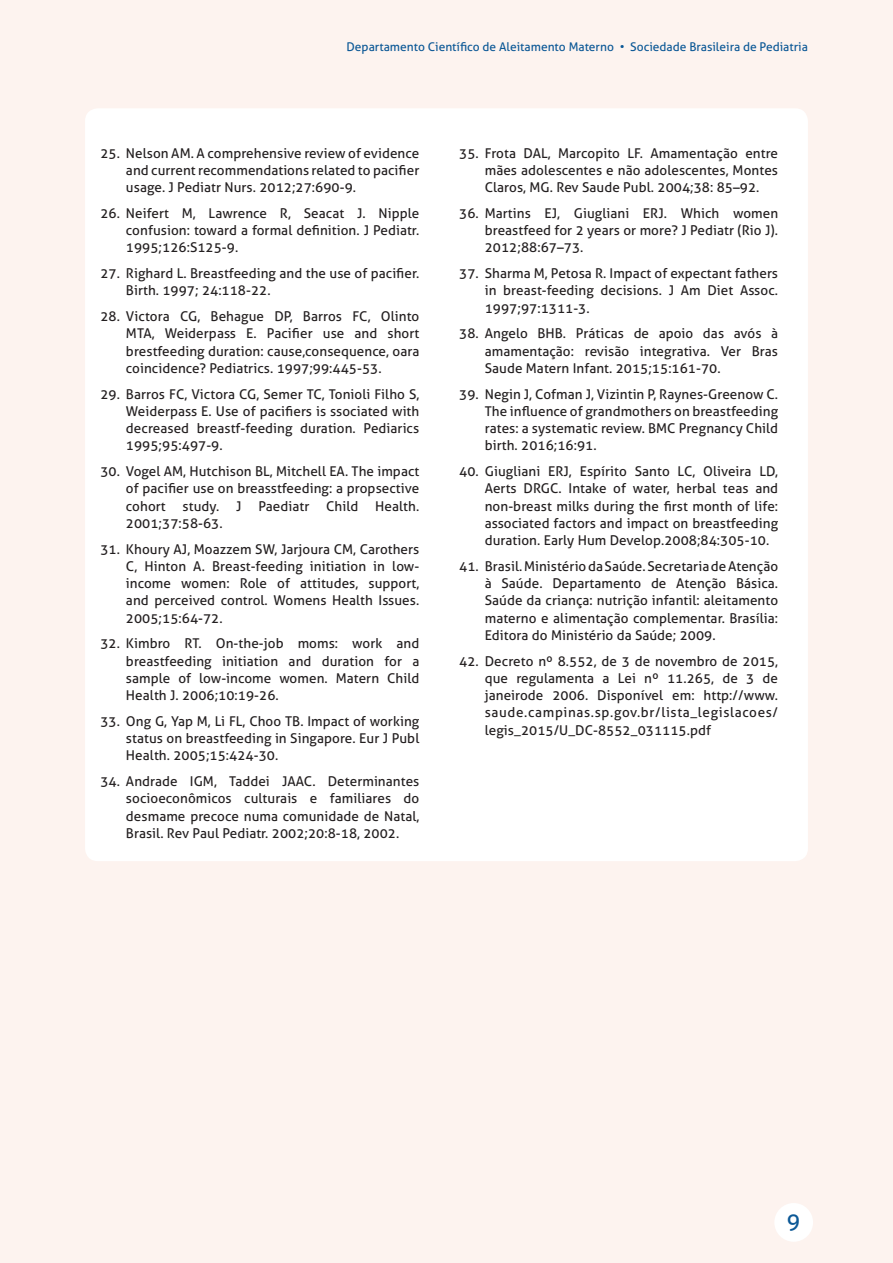
<style>
.page{position:relative;width:893px;height:1263px;background:#fdf3ef}
.page>*{position:absolute;margin:0;border:0;box-sizing:border-box;transform-origin:0 0}
.t1{font:22.5px "Aller";color:#0c5896}
.t2{font:13.5px/17.2px "Aller";letter-spacing:.005em;color:#231f20;text-align:justify}
.t3{font:12px "Aller";color:#0c5896}
</style>
<div class="page">
<div style="left:774px;top:1203px;width:39px;height:39px;background:#fff;border-radius:50%"></div>
<div style="left:85px;top:108px;width:723px;height:753px;background:#fff;border-radius:13px"></div>
<p class="t3" style="left:347px;top:39px;width:463px">Departamento Científico de Aleitamento Materno • Sociedade Brasileira de Pediatria</p>
<p class="t2" style="left:126px;top:144px;width:295px;text-indent:-26px">25. Nelson AM. A comprehensive review of evidence and current recommendations related to pacifier usage. J Pediatr Nurs. 2012;27:690-9.</p>
<p class="t2" style="left:126px;top:205px;width:295px;text-indent:-26px">26. Neifert M, Lawrence R, Seacat J. Nipple confusion: toward a formal definition. J Pediatr.<br>1995;126:S125-9.</p>
<p class="t2" style="left:126px;top:265px;width:295px;text-indent:-26px">27. Righard L. Breastfeeding and the use of pacifier.<br>Birth. 1997; 24:118-22.</p>
<p class="t2" style="left:126px;top:308px;width:295px;text-indent:-26px">28. Victora CG, Behague DP, Barros FC, Olinto MTA, Weiderpass E. Pacifier use and short brestfeeding duration: cause,consequence, oara coincidence? Pediatrics. 1997;99:445-53.</p>
<p class="t2" style="left:126px;top:385px;width:295px;text-indent:-26px">29. Barros FC, Victora CG, Semer TC, Tonioli Filho S, Weiderpass E. Use of pacifiers is ssociated with decreased breastf-feeding duration. Pediarics 1995;95:497-9.</p>
<p class="t2" style="left:126px;top:463px;width:295px;text-indent:-26px">30. Vogel AM, Hutchison BL, Mitchell EA. The impact of pacifier use on breasstfeeding: a propsective cohort study. J Paediatr Child Health.<br>2001;37:58-63.</p>
<p class="t2" style="left:126px;top:540px;width:295px;text-indent:-26px">31. Khoury AJ, Moazzem SW, Jarjoura CM, Carothers C, Hinton A. Breast-feeding initiation in low&shy;income women: Role of attitudes, support, and perceived control. Womens Health Issues.<br>2005;15:64-72.</p>
<p class="t2" style="left:126px;top:635px;width:295px;text-indent:-26px">32. Kimbro RT. On-the-job moms: work and breastfeeding initiation and duration for a sample of low-income women. Matern Child Health J. 2006;10:19-26.</p>
<p class="t2" style="left:126px;top:713px;width:295px;text-indent:-26px">33. Ong G, Yap M, Li FL, Choo TB. Impact of working status on breastfeeding in Singapore. Eur J Publ Health. 2005;15:424-30.</p>
<p class="t2" style="left:126px;top:773px;width:295px;text-indent:-26px">34. Andrade IGM, Taddei JAAC. Determinantes socioeconômicos culturais e familiares do desmame precoce numa comunidade de Natal, Brasil. Rev Paul Pediatr. 2002;20:8-18, 2002.</p>
<p class="t2" style="left:485px;top:144px;width:295px;text-indent:-26px">35. Frota DAL, Marcopito LF. Amamentação entre mães adolescentes e não adolescentes, Montes Claros, MG. Rev Saude Publ. 2004;38: 85–92.</p>
<p class="t2" style="left:485px;top:205px;width:295px;text-indent:-26px">36. Martins EJ, Giugliani ERJ. Which women breastfeed for 2 years or more? J Pediatr (Rio J).<br>2012;88:67–73.</p>
<p class="t2" style="left:485px;top:265px;width:295px;text-indent:-26px">37. Sharma M, Petosa R. Impact of expectant fathers in breast-feeding decisions. J Am Diet Assoc.<br>1997;97:1311-3.</p>
<p class="t2" style="left:485px;top:325px;width:295px;text-indent:-26px">38. Angelo BHB. Práticas de apoio das avós à amamentação: revisão integrativa. Ver Bras Saude Matern Infant. 2015;15:161-70.</p>
<p class="t2" style="left:485px;top:385px;width:295px;text-indent:-26px">39. Negin J, Cofman J, Vizintin P, Raynes-Greenow C.<br>The influence of grandmothers on breastfeeding rates: a systematic review. BMC Pregnancy Child birth. 2016;16:91.</p>
<p class="t2" style="left:485px;top:463px;width:295px;text-indent:-26px">40. Giugliani ERJ, Espírito Santo LC, Oliveira LD, Aerts DRGC. Intake of water, herbal teas and non-breast milks during the first month of life: associated factors and impact on breastfeeding duration. Early Hum Develop.2008;84:305-10.</p>
<p class="t2" style="left:485px;top:558px;width:295px;text-indent:-26px">41. Brasil. Ministério da Saúde. Secretaria de Atenção à Saúde. Departamento de Atenção Básica.<br>Saúde da criança: nutrição infantil: aleitamento materno e alimentação complementar. Brasília:<br>Editora do Ministério da Saúde; 2009.</p>
<p class="t2" style="left:485px;top:652px;width:295px;text-indent:-26px">42. Decreto nº 8.552, de 3 de novembro de 2015, que regulamenta a Lei nº 11.265, de 3 de janeirode 2006. Disponível em: http://www. saude.campinas.sp.gov.br/lista_legislacoes/ legis_2015/U_DC-8552_031115.pdf</p>
<h1 class="t1" style="left:787px;top:1207px;width:15px">9</h1>
</div>
